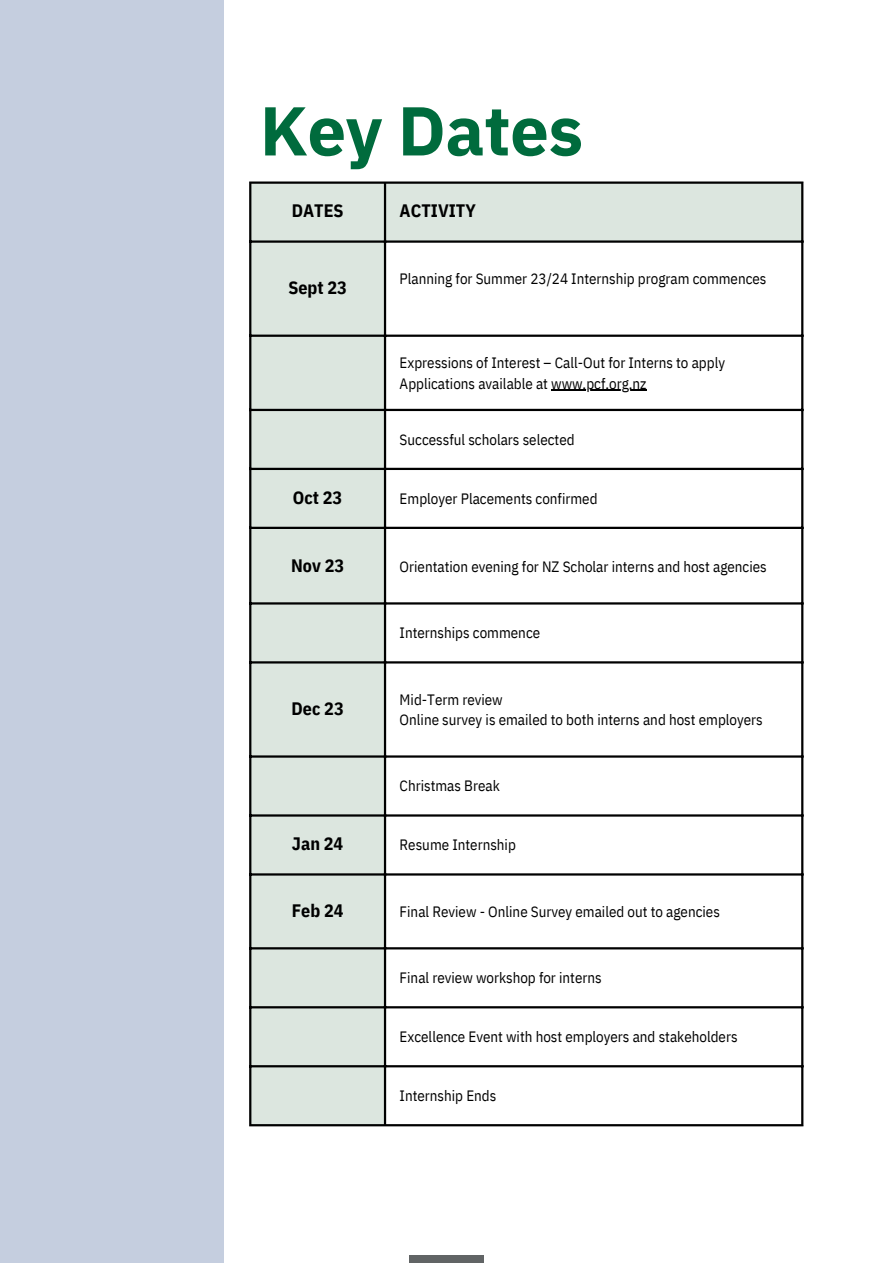
<style>
.page{position:relative;width:893px;height:1264px;background:#fff}
.page>*{position:absolute;margin:0;border:0;box-sizing:border-box;transform-origin:0 0}
.t1{font:700 69px "IBM Plex Sans";letter-spacing:-.005em;color:#006b3d}
.t2{font:700 18px "IBM Plex Sans Cond";color:#000}
.t3{font:15px "IBM Plex Sans Cond";color:#000}
</style>
<div class="page">
<div style="left:0;top:0;width:224px;height:1262px;background:#c5cedf"></div>
<div style="left:409px;top:1255px;width:74px;height:7px;background:#616465"></div>
<svg style="left:251px;top:184px;width:550px;height:940px"></svg>
<hr style="left:551px;top:390px;width:95px;height:1px;background:#000">
<hr style="left:249px;top:184px;width:2px;height:940px;background:#000">
<hr style="left:384px;top:184px;width:2px;height:940px;background:#000">
<hr style="left:801px;top:184px;width:2px;height:940px;background:#000">
<hr style="left:249px;top:181px;width:554px;height:3px;background:#000">
<hr style="left:249px;top:240px;width:554px;height:3px;background:#000">
<hr style="left:249px;top:334px;width:554px;height:3px;background:#000">
<hr style="left:249px;top:409px;width:554px;height:2px;background:#000">
<hr style="left:249px;top:468px;width:554px;height:2px;background:#000">
<hr style="left:249px;top:526px;width:554px;height:3px;background:#000">
<hr style="left:249px;top:602px;width:554px;height:2px;background:#000">
<hr style="left:249px;top:661px;width:554px;height:2px;background:#000">
<hr style="left:249px;top:755px;width:554px;height:2px;background:#000">
<hr style="left:249px;top:814px;width:554px;height:2px;background:#000">
<hr style="left:249px;top:873px;width:554px;height:2px;background:#000">
<hr style="left:249px;top:947px;width:554px;height:2px;background:#000">
<hr style="left:249px;top:1006px;width:554px;height:2px;background:#000">
<hr style="left:249px;top:1065px;width:554px;height:2px;background:#000">
<hr style="left:249px;top:1124px;width:554px;height:2px;background:#000">
<p class="t1" style="left:260px;top:85px;width:325px">Key Dates</p>
<p class="t2" style="left:292px;top:199px;width:53px">DATES</p>
<p class="t2" style="left:399px;top:199px;width:78px">ACTIVITY</p>
<p class="t2" style="left:288px;top:276px;width:60px">Sept 23</p>
<p class="t3" style="left:399px;top:269px;width:368px">Planning for Summer 23/24 Internship program commences</p>
<p class="t3" style="left:399px;top:353px;width:327px">Expressions of Interest – Call-Out for Interns to apply</p>
<p class="t3" style="left:399px;top:373px;width:248px">Applications available at www.pcf.org.nz</p>
<p class="t3" style="left:399px;top:429px;width:176px">Successful scholars selected</p>
<p class="t2" style="left:293px;top:485px;width:51px">Oct 23</p>
<p class="t3" style="left:399px;top:488px;width:199px">Employer Placements confirmed</p>
<p class="t2" style="left:291px;top:553px;width:54px">Nov 23</p>
<p class="t3" style="left:399px;top:556px;width:369px">Orientation evening for NZ Scholar interns and host agencies</p>
<p class="t2" style="left:291px;top:696px;width:54px">Dec 23</p>
<p class="t3" style="left:399px;top:623px;width:142px">Internships commence</p>
<p class="t3" style="left:399px;top:689px;width:105px">Mid-Term review</p>
<p class="t3" style="left:399px;top:710px;width:365px">Online survey is emailed to both interns and host employers</p>
<p class="t3" style="left:399px;top:776px;width:102px">Christmas Break</p>
<p class="t2" style="left:292px;top:831px;width:53px">Jan 24</p>
<p class="t3" style="left:399px;top:835px;width:118px">Resume Internship</p>
<p class="t2" style="left:292px;top:898px;width:53px">Feb 24</p>
<p class="t3" style="left:399px;top:901px;width:322px">Final Review - Online Survey emailed out to agencies</p>
<p class="t3" style="left:399px;top:967px;width:203px">Final review workshop for interns</p>
<p class="t3" style="left:399px;top:1026px;width:339px">Excellence Event with host employers and stakeholders</p>
<p class="t3" style="left:399px;top:1085px;width:98px">Internship Ends</p>
</div>
